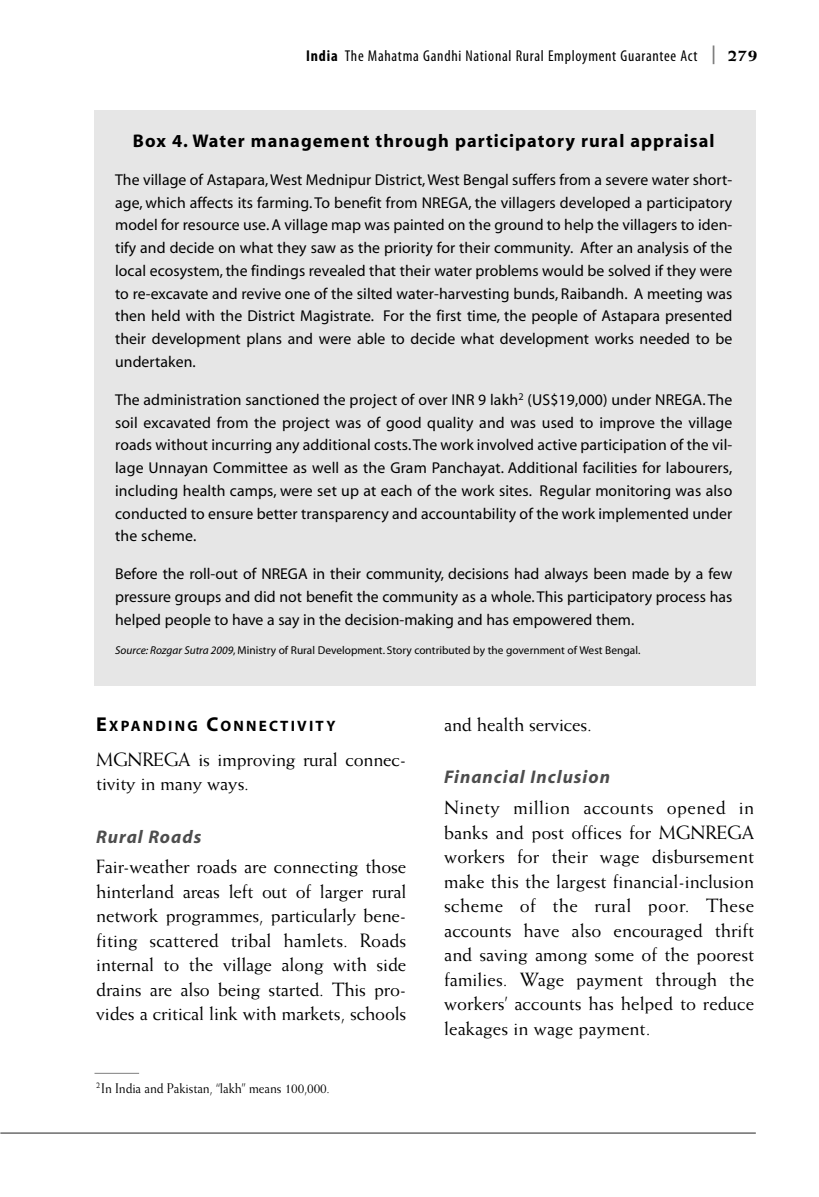
<style>
.page{position:relative;width:819px;height:1197px;background:#fff}
.page>*{position:absolute;margin:0;border:0;box-sizing:border-box;transform-origin:0 0}
.t1{font:19.25px/24.5px "Weiss";letter-spacing:-.01em;color:#000;text-align:justify}
.t2{font:700 18.38px "Myriad";letter-spacing:.055em;color:#000}
.t3{font:italic 700 18.38px "Myriad";letter-spacing:.055em;color:#4d4d4d}
.t4{font:800 17.5px "Weiss";color:#000}
.t5{font:15.75px/22.8px "Myriad";letter-spacing:.005em;color:#000;text-align:justify}
.t6{font:condensed 15.75px "Myriad Pro";letter-spacing:.045em;color:#000}
.t7{font:700 15.05px "Myriad";letter-spacing:.15em;color:#000}
.t8{font:14px "Weiss";letter-spacing:-.01em;color:#000;scale:.94 1}
.t9{font:11.38px "Myriad";color:#000}
.s1{font-weight:700}
.s2{font-style:italic}
.s3{font-size:20.12px}
</style>
<div class="page">
<svg style="left:713px;top:45px;width:1px;height:19px"></svg>
<hr style="left:0;top:1132px;width:756px;height:2px;background:#808080">
<hr style="left:94px;top:1073px;width:45px;height:1px;background:#808080">
<div style="left:94px;top:110px;width:662px;height:575px;background:#e6e6e6"></div>
<p class="t6" style="left:306px;top:50px;width:393px"><span class="s1">India</span> The Mahatma Gandhi National Rural Employment Guarantee Act</p>
<p class="t4" style="left:727px;top:49px;width:32px">279</p>
<p class="t2" style="left:133px;top:134px;width:583px">Box 4. Water management through participatory rural appraisal</p>
<p class="t5" style="left:115px;top:170px;width:619px">The village of Astapara,West Mednipur District,West Bengal suffers from a severe water short&shy;age, which affects its farming. To benefit from NREGA, the villagers developed a participatory model for resource use.A village map was painted on the ground to help the villagers to iden&shy;tify and decide on what they saw as the priority for their community. After an analysis of the local ecosystem,the findings revealed that their water problems would be solved if they were to re-excavate and revive one of the silted water-harvesting bunds, Raibandh. A meeting was then held with the District Magistrate. For the first time, the people of Astapara presented their development plans and were able to decide what development works needed to be undertaken.</p>
<p class="t5" style="left:115px;top:389px;width:619px">The administration sanctioned the project of over INR 9 lakh<sup>2</sup> (US$19,000) under NREGA. The soil excavated from the project was of good quality and was used to improve the village roads without incurring any additional costs.The work involved active participation of the vil&shy;lage Unnayan Committee as well as the Gram Panchayat. Additional facilities for labourers, including health camps, were set up at each of the work sites. Regular monitoring was also conducted to ensure better transparency and accountability of the work implemented under the scheme.</p>
<p class="t5" style="left:115px;top:564px;width:619px">Before the roll-out of NREGA in their community, decisions had always been made by a few pressure groups and did not benefit the community as a whole. This participatory process has helped people to have a say in the decision-making and has empowered them.</p>
<p class="t9" style="left:115px;top:646px;width:527px"><span class="s2">Source: Rozgar Sutra 2009</span>, Ministry of Rural Development. Story contributed by the government of West Bengal.</p>
<p class="t7" style="left:96px;top:721px;width:241px"><span class="s3">E</span>XPANDING <span class="s3">C</span>ONNECTIVITY</p>
<p class="t1" style="left:96px;top:748px;width:312px">MGNREGA is improving rural connec&shy;tivity in many ways.</p>
<p class="t3" style="left:96px;top:829px;width:107px">Rural Roads</p>
<p class="t1" style="left:96px;top:856px;width:312px">Fair-weather roads are connecting those hinterland areas left out of larger rural network programmes, particularly bene&shy;fiting scattered tribal hamlets. Roads internal to the village along with side drains are also being started. This pro&shy;vides a critical link with markets, schools</p>
<p class="t8" style="left:96px;top:1083px;width:250px"><sup>2</sup>In India and Pakistan, “lakh” means 100,000.</p>
<p class="t1" style="left:444px;top:714px;width:149px">and health services.</p>
<p class="t3" style="left:444px;top:770px;width:167px">Financial Inclusion</p>
<p class="t1" style="left:444px;top:797px;width:312px">Ninety million accounts opened in banks and post offices for MGNREGA workers for their wage disbursement make this the largest financial-inclusion scheme of the rural poor. These accounts have also encouraged thrift and saving among some of the poorest families. Wage payment through the workers’ accounts has helped to reduce leakages in wage payment.</p>
</div>
